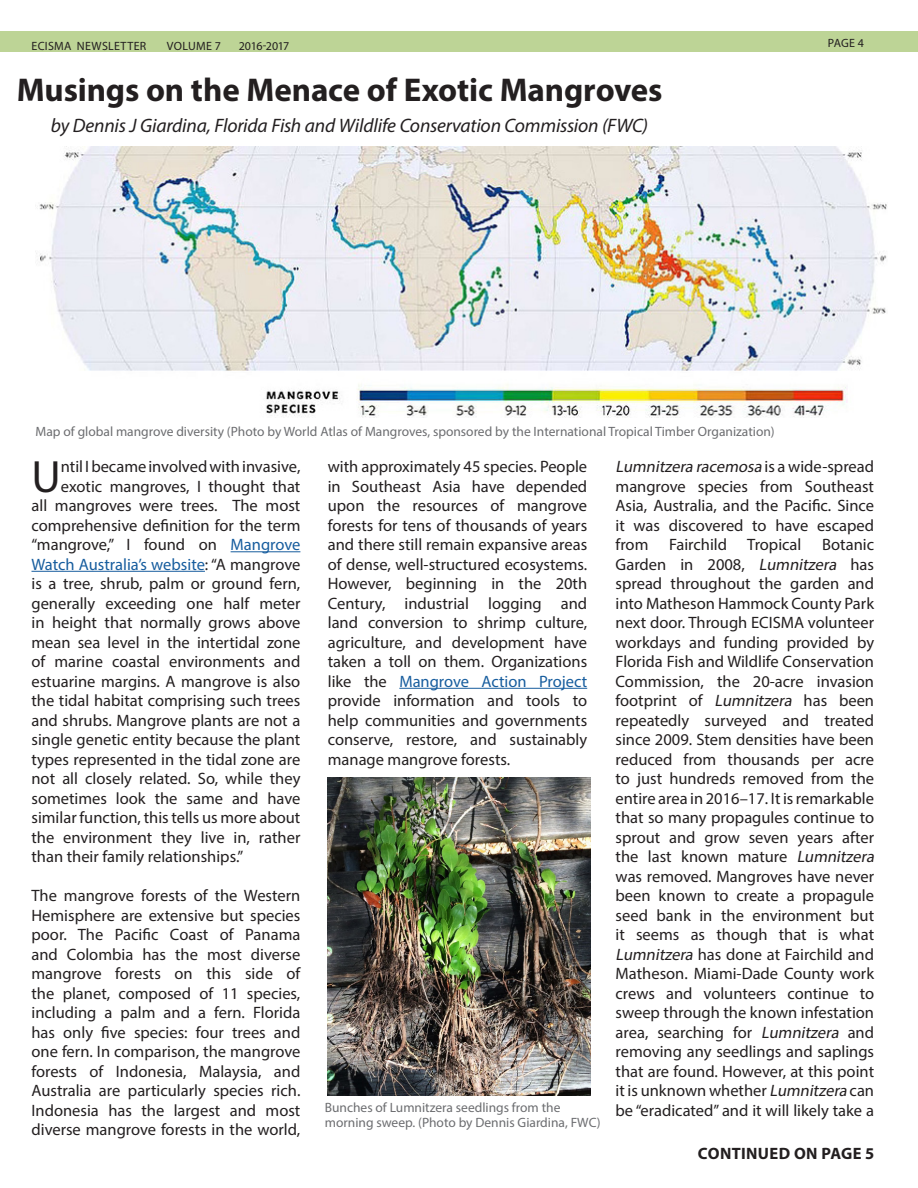
<style>
.page{position:relative;width:918px;height:1188px;background:#fff}
.page>*{position:absolute;margin:0;border:0;box-sizing:border-box;transform-origin:0 0}
.t1{font:45.45px "Myriad Pro";color:#231f20}
.t2{font:700 33px "Myriad Pro";letter-spacing:-.005em;color:#231f20}
.byline{font:italic 19.5px "Myriad Pro";letter-spacing:-.01em;color:#231f20}
.t3{font:16.5px/19.5px "Myriad Pro";color:#231f20;text-align:justify}
.t4{font:16.5px "Myriad Pro";color:#175d9e}
.t5{font:700 16.5px "Myriad Pro";letter-spacing:.025em;color:#231f20}
.t6{font:13.5px/15px "Myriad Pro";color:#6c6d70}
.t7{font:12px "Myriad Pro";letter-spacing:.02em;color:#231f20}
.t8{font:12px "Myriad Pro";letter-spacing:-.035em;color:#231f20}
.s1{color:#175d9e}
.s2{color:#231f20}
.s3{font-style:italic}
</style>
<div class="page">
<hr style="left:399px;top:688px;width:188px;height:1px;background:#175d9e">
<div style="left:0;top:31px;width:918px;height:21px;background:#bdd496"></div>
<hr style="left:231px;top:551px;width:69px;height:1px;background:#175d9e">
<hr style="left:32px;top:571px;width:173px;height:1px;background:#175d9e">
<img style="left:328px;top:777px;width:262px;height:318px">
<img style="left:35px;top:146px;width:852px;height:272px">
<p class="t7" style="left:32px;top:38px;width:116px">ECISMA NEWSLETTER</p>
<p class="t7" style="left:167px;top:38px;width:56px">VOLUME 7</p>
<p class="t8" style="left:239px;top:38px;width:52px">2016-2017</p>
<p class="t7" style="left:828px;top:35px;width:38px">PAGE 4</p>
<h1 class="t2" style="left:17px;top:68px;width:647px">Musings on the Menace of Exotic Mangroves</h1>
<p class="byline" style="left:51px;top:114px;width:599px">by Dennis J Giardina, Florida Fish and Wildlife Conservation Commission (FWC)</p>
<p class="t6" style="left:35px;top:424px;width:741px">Map of global mangrove diversity (Photo by World Atlas of Mangroves, sponsored by the International Tropical Timber Organization)</p>
<p class="t1" style="left:32px;top:448px;width:31px">U</p>
<p class="t3" style="left:61px;top:457px;width:241px">ntil I became involved with invasive,</p>
<p class="t3" style="left:61px;top:476px;width:241px">exotic mangroves, I thought that</p>
<p class="t3" style="left:32px;top:496px;width:270px">all mangroves were trees. The most</p>
<p class="t3" style="left:32px;top:515px;width:270px">comprehensive definition for the term</p>
<p class="t3" style="left:32px;top:535px;width:270px">“mangrove,” I found on <span class="s1">Mangrove</span></p>
<p class="t4" style="left:32px;top:554px;width:270px">Watch Australia’s website<span class="s2">: “A mangrove</span></p>
<p class="t3" style="left:32px;top:574px;width:270px">is a tree, shrub, palm or ground fern,</p>
<p class="t3" style="left:32px;top:593px;width:270px">generally exceeding one half meter</p>
<p class="t3" style="left:32px;top:613px;width:270px">in height that normally grows above</p>
<p class="t3" style="left:32px;top:632px;width:270px">mean sea level in the intertidal zone</p>
<p class="t3" style="left:32px;top:652px;width:270px">of marine coastal environments and</p>
<p class="t3" style="left:32px;top:671px;width:270px">estuarine margins. A mangrove is also</p>
<p class="t3" style="left:32px;top:691px;width:270px">the tidal habitat comprising such trees</p>
<p class="t3" style="left:32px;top:710px;width:270px">and shrubs. Mangrove plants are not a</p>
<p class="t3" style="left:32px;top:730px;width:270px">single genetic entity because the plant</p>
<p class="t3" style="left:32px;top:749px;width:270px">types represented in the tidal zone are</p>
<p class="t3" style="left:32px;top:769px;width:270px">not all closely related. So, while they</p>
<p class="t3" style="left:32px;top:788px;width:270px">sometimes look the same and have</p>
<p class="t3" style="left:32px;top:808px;width:270px">similar function, this tells us more about</p>
<p class="t3" style="left:32px;top:827px;width:270px">the environment they live in, rather</p>
<p class="t3" style="left:32px;top:847px;width:213px">than their family relationships.”</p>
<p class="t3" style="left:32px;top:886px;width:270px">The mangrove forests of the Western Hemisphere are extensive but species poor. The Pacific Coast of Panama and Colombia has the most diverse mangrove forests on this side of the planet, composed of 11 species, including a palm and a fern. Florida has only five species: four trees and one fern. In comparison, the mangrove forests of Indonesia, Malaysia, and Australia are particularly species rich.<br>Indonesia has the largest and most diverse mangrove forests in the world,</p>
<p class="t3" style="left:328px;top:457px;width:261px">with approximately 45 species. People in Southeast Asia have depended upon the resources of mangrove forests for tens of thousands of years and there still remain expansive areas of dense, well-structured ecosystems.<br>However, beginning in the 20th Century, industrial logging and land conversion to shrimp culture, agriculture, and development have taken a toll on them. Organizations like the <span class="s1">Mangrove Action Project </span>provide information and tools to help communities and governments conserve, restore, and sustainably manage mangrove forests.</p>
<p class="t6" style="left:325px;top:1100px;width:277px">Bunches of Lumnitzera seedlings from the morning sweep. (Photo by Dennis Giardina, FWC)</p>
<p class="t3" style="left:616px;top:457px;width:260px"><span class="s3">Lumnitzera racemosa</span> i s a w i d e -s p rea d mangrove species from Southeast Asia, Australia, and the Pacific. Since it was discovered to have escaped from</p>
<p class="t3" style="left:669px;top:535px;width:134px">Fairchild Tropical</p>
<p class="t3" style="left:616px;top:535px;width:264px;text-align:left;text-indent:207px">Botanic Garden in 2008, <span class="s3">Lumnitzera</span> has spread throughout the garden and into Matheson Hammock County Park next door. Through ECISMA volunteer workdays and funding provided by Florida Fish and Wildlife Conservation Commission, the 20-acre invasion footprint of <span class="s3">Lumnitzera</span> has been repeatedly surveyed and treated since 2009. Stem densities have been reduced from thousands per acre to just hundreds removed from the entire area in 2016–17. It is remarkable that so many propagules continue to sprout and grow seven years after the last known mature <span class="s3">Lumnitzera </span>was removed. Mangroves have never been known to create a propagule seed bank in the environment but it seems as though that is what <span class="s3">Lumnitzera</span> has done at Fairchild and Matheson. Miami-Dade County work crews and volunteers continue to sweep through the known infestation area, searching for <span class="s3">Lumnitzera</span> and removing any seedlings and saplings that are found. However, at this point it is unknown whether <span class="s3">Lumnitzera</span> can be “eradicated” and it will likely take a</p>
<p class="t5" style="left:698px;top:1143px;width:178px">CONTINUED ON PAGE 5</p>
</div>
